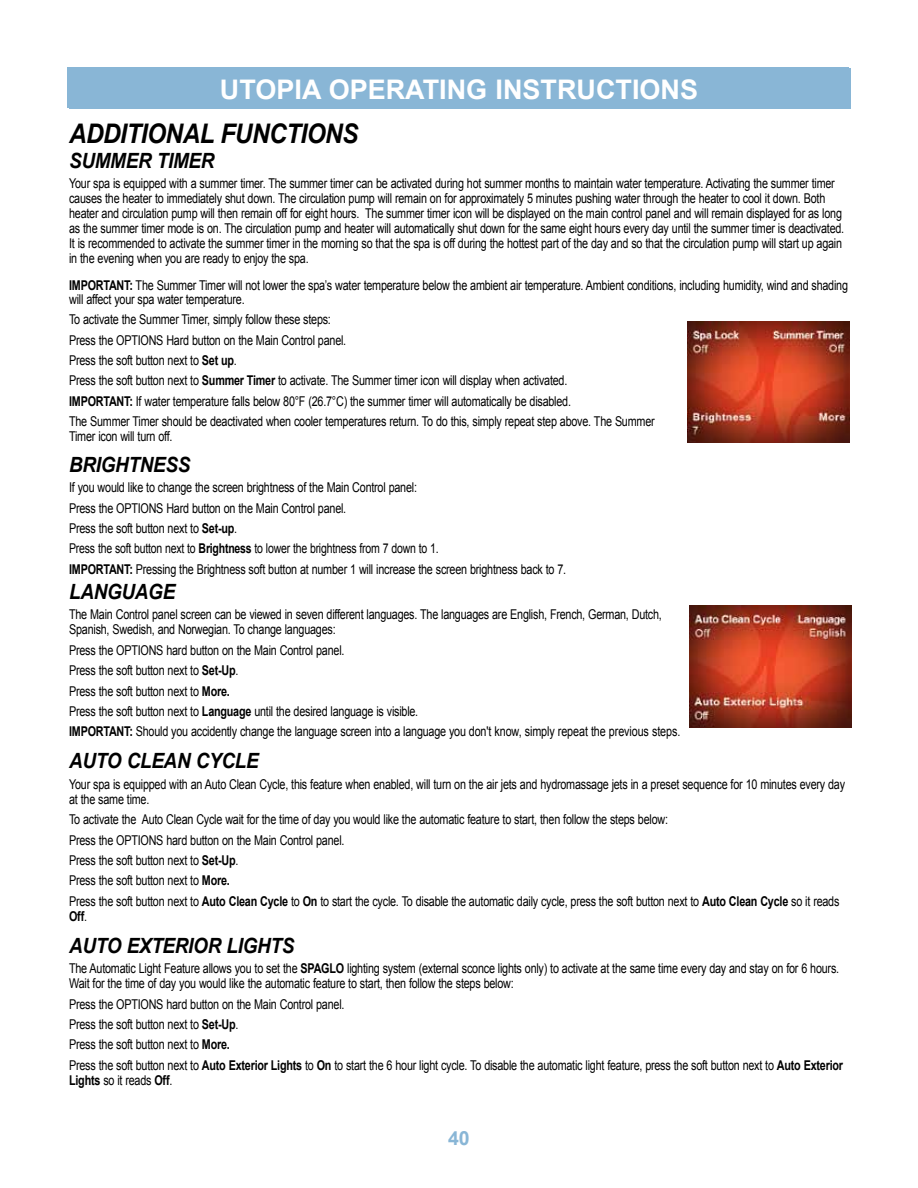
<style>
.page{position:relative;width:918px;height:1188px;background:#fff}
.page>*{position:absolute;margin:0;border:0;box-sizing:border-box;transform-origin:0 0}
.t1{font:700 27px "Arial";color:#fff}
.t2{font:italic 700 27px "Arial";color:#000;scale:.9 1}
.t3{font:italic 700 21px "Arial";letter-spacing:-.015em;color:#000;scale:.9 1}
.t4{font:700 19.5px "Arial";color:#89b6d6}
.t5{font:13.5px/20.4px "Arial";letter-spacing:-.02em;color:#000;scale:.8 1}
.t6{font:700 13.5px "Arial";color:#000;scale:.8 1}
.s1{font-weight:700}
.s2{font-weight:400}
</style>
<div class="page">
<img style="left:688px;top:321px;width:162px;height:122px">
<img style="left:689px;top:606px;width:162px;height:121px">
<div style="left:69px;top:68px;width:781px;height:41px;background:#89b6d6"></div>
<h1 class="t1" style="left:220px;top:71px;width:168px">UTOPIA OPERA</h1>
<h1 class="t1" style="left:423px;top:71px;width:277px">TING INSTRUCTIONS</h1>
<h1 class="t2" style="left:69px;top:115px;width:36px">ADDITIONAL</h1>
<h1 class="t2" style="left:221px;top:115px;width:18px">FUNCTIONS</h1>
<h2 class="t3" style="left:69px;top:147px;width:31px">SUMMER</h2>
<h2 class="t3" style="left:157px;top:147px;width:27px">TIMER</h2>
<p class="t5" style="left:69px;top:176px;width:970px;line-height:15px">Your spa is equipped with a summer timer. The summer timer can be activated during hot summer months to maintain water temperature. Activating the summer timer causes the heater to immediately shut down. The circulation pump will remain on for approximately 5 minutes pushing water through the heater to cool it down. Both heater and circulation pump will then remain off for eight hours. The summer timer icon will be displayed on the main control panel and will remain displayed for as long as the summer timer mode is on. The circulation pump and heater will automatically shut down for the same eight hours every day until the summer timer is deactivated.<br>It is recommended to activate the summer timer in the morning so that the spa is off during the hottest part of the day and so that the circulation pump will start up again in the evening when you are ready to enjoy the spa.</p>
<p class="t5" style="left:69px;top:279px;width:975px;line-height:13.5px"><span class="s1">IMPORTANT:</span> The Summer Timer will not lower the spa’s water temperature below the ambient air temperature. Ambient conditions, including humidity, wind and shading will affect your spa water temperature.</p>
<p class="t5" style="left:69px;top:309px;width:733px">To activate the Summer Timer, simply follow these steps:<br>Press the OPTIONS Hard button on the Main Control panel.<br>Press the soft button next to <span class="s1">Set up</span>.<br>Press the soft button next to <span class="s1">Summer Timer</span> to activate. The Summer timer icon will display when activated.<br><span class="s1">IMPORTANT:</span> If water temperature falls below 80°F (26.7°C) the summer timer will automatically be disabled.<br>The Summer Timer should be deactivated when cooler temperatures return. To do this, simply repeat step above. The Summer</p>
<p class="t5" style="left:69px;top:426px;width:131px">Timer icon will turn off.</p>
<h2 class="t3" style="left:69px;top:450px;width:30px">BRIGHTNESS</h2>
<p class="t5" style="left:69px;top:477px;width:436px">If you would like to change the screen brightness of the Main Control panel:<br>Press the Option</p>
<p class="t5" style="left:69px;top:498px;width:623px;text-indent:87px">S Hard button on the Main Control panel.<br>Press the soft button next to <span class="s1">Set-up</span>.<br>Press the soft button next to <span class="s1">Brightness</span> to lower the brightness from 7 down to 1.<br><span class="s1">IMPORTANT:</span> Pressing the Brightness soft button at number 1 will increase the screen brightness back to 7.</p>
<h2 class="t3" style="left:69px;top:578px;width:29px">LANGUAGE</h2>
<p class="t5" style="left:69px;top:607px;width:742px;line-height:15px">The Main Control panel screen can be viewed in seven different languages. The languages are English, French, German, Dutch,<br>Spanish, Swedish, and Norwegian. To change languages:</p>
<p class="t5" style="left:69px;top:640px;width:78px">Press the Option</p>
<p class="t5" style="left:69px;top:640px;width:766px;text-indent:87px">S hard button on the Main Control panel.<br>Press the soft button next to <span class="s1">Set-Up</span>.<br>Press the soft button next to <span class="s1">More.<br></span>Press the soft button next to <span class="s1">Language</span> until the desired language is visible.<br><span class="s1">IMPORTANT:</span> Should you accidently change the language screen into a language you don't know, simply repeat the previous steps.</p>
<h2 class="t3" style="left:69px;top:747px;width:30px">AUTO</h2>
<h2 class="t3" style="left:127px;top:747px;width:15px">CLEAN</h2>
<h2 class="t3" style="left:196px;top:747px;width:44px">CYCLE</h2>
<p class="t5" style="left:69px;top:777px;width:972px;line-height:15px">Your spa is equipped with an Auto Clean Cycle, this feature when enabled, will turn on the air jets and hydromassage jets in a preset sequence for 10 minutes every day at the same time.</p>
<p class="t5" style="left:69px;top:809px;width:750px">To activate the Auto Clean Cycle wait for the time of day you would like the automatic feature to start, then follow the steps below:<br>Press the Option</p>
<p class="t5" style="left:69px;top:830px;width:964px;text-indent:87px">S hard button on the Main Control panel.<br>Press the soft button next to <span class="s1">Set-Up</span>.<br>Press the soft button next to <span class="s1">More.<br></span>Press the soft button next to <span class="s1">Auto Clean Cycle</span> to <span class="s1">On</span> to start the cycle. To disable the automatic daily cycle, press the soft button next to <span class="s1">Auto Clean Cycle</span> so it reads</p>
<p class="t6" style="left:69px;top:907px;width:24px">Off<span class="s2">.</span></p>
<h2 class="t3" style="left:69px;top:931px;width:30px">AUTO</h2>
<h2 class="t3" style="left:127px;top:931px;width:41px">EXTERIOR</h2>
<h2 class="t3" style="left:227px;top:931px;width:14px">LIGHTS</h2>
<p class="t5" style="left:69px;top:961px;width:964px;line-height:15px">The Automatic Light Feature allows you to set the <span class="s1">SpaGlo</span> lighting system (external sconce lights only) to activate at the same time every day and stay on for 6 hours.<br>Wait for the time of day you would like the automatic feature to start, then follow the steps below:</p>
<p class="t5" style="left:69px;top:994px;width:78px">Press the Option</p>
<p class="t5" style="left:69px;top:994px;width:969px;text-indent:87px">S hard button on the Main Control panel.<br>Press the soft button next to <span class="s1">Set-Up</span>.<br>Press the soft button next to <span class="s1">More.<br></span>Press the soft button next to <span class="s1">Auto Exterior Lights</span> to <span class="s1">On</span> to start the 6 hour light cycle. To disable the automatic light feature, press the soft button next to <span class="s1">Auto Exterior</span></p>
<p class="t5" style="left:69px;top:1070px;width:131px"><span class="s1">Lights</span> so it reads <span class="s1">Off</span>.</p>
<h3 class="t4" style="left:448px;top:1125px;width:23px">40</h3>
</div>
